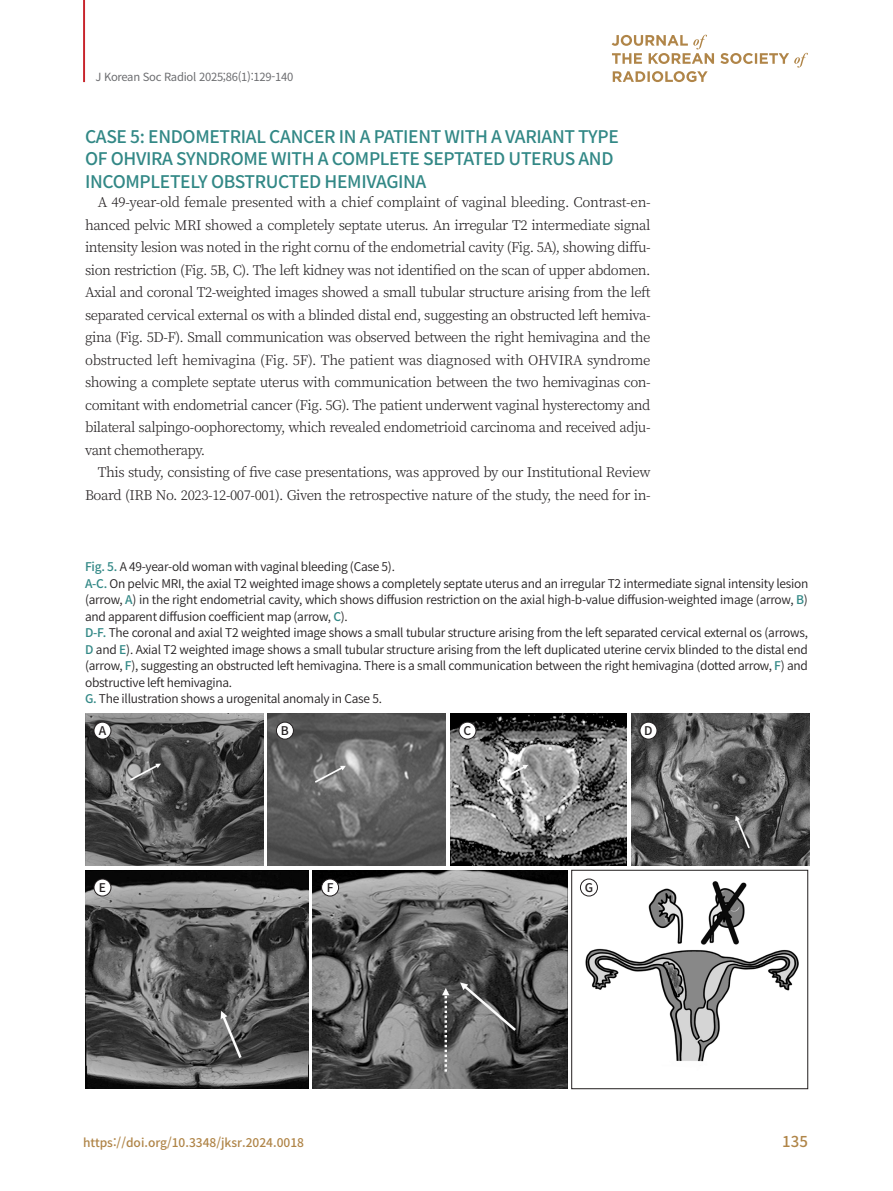
<style>
.page{position:relative;width:893px;height:1191px;background:#fff}
.page>*{position:absolute;margin:0;border:0;box-sizing:border-box;transform-origin:0 0}
.소제목1{font:500 17.4px/22.5px "Noto Sans CJ Kkr";letter-spacing:-.02em;color:#328886}
.t1{font:500 15px "Noto Sans CJ Kkr";color:#b08548}
.영문본문{font:300 13.5px/22.5px "Noto Serif CJ Kkr";letter-spacing:-.03em;color:#231f20;text-align:justify}
.그림제목1{font:600 12px/16.5px "Noto Sans CJ Kkr";letter-spacing:-.02em;color:#231f20;text-align:justify}
.그림제목{font:600 12px "Noto Sans CJ Kkr";letter-spacing:-.02em;color:#231f20}
.t2{font:500 12px "Noto Sans CJ Kkr";color:#b08548}
.캡션{font:500 12px "Noto Sans CJ Kkr";color:#231f20}
.t3{font:11.25px "Noto Sans CJ Kkr";letter-spacing:-.025em;color:#6c6d70}
.s1{font-weight:500;color:#328886}
</style>
<div class="page">
<hr style="left:83px;top:0;width:2px;height:82px;background:#c8242b">
<svg style="left:612px;top:35px;width:196px;height:47px"></svg>
<img style="left:85px;top:713px;width:178px;height:153px">
<img style="left:267px;top:713px;width:179px;height:153px">
<img style="left:450px;top:713px;width:177px;height:153px">
<img style="left:631px;top:713px;width:179px;height:153px">
<img style="left:85px;top:870px;width:223px;height:219px">
<img style="left:313px;top:870px;width:254px;height:219px">
<img style="left:580px;top:878px;width:219px;height:184px">
<div style="left:571px;top:870px;width:237px;height:219px;border:1px solid #231f20"></div>
<div style="left:94px;top:722px;width:17px;height:17px;background:#fff;border-radius:50%"></div>
<div style="left:94px;top:722px;width:17px;height:17px;border:1px solid #231f20;border-radius:50%"></div>
<div style="left:459px;top:722px;width:17px;height:17px;background:#fff;border-radius:50%"></div>
<div style="left:459px;top:722px;width:17px;height:17px;border:1px solid #231f20;border-radius:50%"></div>
<div style="left:640px;top:722px;width:17px;height:17px;background:#fff;border-radius:50%"></div>
<div style="left:640px;top:722px;width:17px;height:17px;border:1px solid #231f20;border-radius:50%"></div>
<div style="left:94px;top:879px;width:17px;height:17px;background:#fff;border-radius:50%"></div>
<div style="left:94px;top:879px;width:17px;height:17px;border:1px solid #231f20;border-radius:50%"></div>
<div style="left:322px;top:879px;width:17px;height:17px;background:#fff;border-radius:50%"></div>
<div style="left:321px;top:879px;width:18px;height:17px;border:1px solid #231f20;border-radius:50%"></div>
<div style="left:580px;top:879px;width:17px;height:17px;background:#fff;border-radius:50%"></div>
<div style="left:580px;top:879px;width:18px;height:17px;border:1px solid #231f20;border-radius:50%"></div>
<div style="left:276px;top:722px;width:17px;height:17px;background:#fff;border-radius:50%"></div>
<div style="left:276px;top:722px;width:18px;height:17px;border:1px solid #231f20;border-radius:50%"></div>
<p class="t3" style="left:96px;top:70px;width:199px">J Korean Soc Radiol 2025;86(1):129-140</p>
<p class="소제목1" style="left:85px;top:126px;width:535px">CASE 5: ENDOMETRIAL CANCER IN A PATIENT WITH A VARIANT TYPE<br>OF OHVIRA SYNDROME WITH A COMPLETE SEPTATED UTERUS AND<br>INCOMPLETELY OBSTRUCTED HEMIVAGINA</p>
<p class="영문본문" style="left:85px;top:191px;width:567px;text-indent:13px">A 49-year-old female presented with a chief complaint of vaginal bleeding. Contrast-en&shy;hanced pelvic MRI showed a completely septate uterus. An irregular T2 intermediate signal intensity lesion was noted in the right cornu of the endometrial cavity (Fig. 5A), showing diffu&shy;sion restriction (Fig. 5B, C). The left kidney was not identified on the scan of upper abdomen.<br>Axial and coronal T2-weighted images showed a small tubular structure arising from the left separated cervical external os with a blinded distal end, suggesting an obstructed left hemiva&shy;gina (Fig. 5D-F). Small communication was observed between the right hemivagina and the obstructed left hemivagina (Fig. 5F). The patient was diagnosed with OHVIRA syndrome showing a complete septate uterus with communication between the two hemivaginas con&shy;comitant with endometrial cancer (Fig. 5G). The patient underwent vaginal hysterectomy and bilateral salpingo-oophorectomy, which revealed endometrioid carcinoma and received adju&shy;vant chemotherapy.</p>
<p class="영문본문" style="left:85px;top:461px;width:567px;text-align:right">This study, consisting of five case presentations, was approved by our Institutional Review<br>Board (IRB No. 2023-12-007-001). Given the retrospective nature of the study, the need for in-</p>
<p class="그림제목" style="left:85px;top:560px;width:311px"><span class="s1">Fig. 5.</span> A 49-year-old woman with vaginal bleeding (Case 5).</p>
<p class="그림제목1" style="left:85px;top:575px;width:725px"><span class="s1">A-C.</span> On pelvic MRI, the axial T2 weighted image shows a completely septate uterus and an irregular T2 intermediate signal intensity lesion (arrow, <span class="s1">A</span>) in the right endometrial cavity, which shows diffusion restriction on the axial high-b-value diffusion-weighted image (arrow, <span class="s1">B</span>) and apparent diffusion coefficient map (arrow, <span class="s1">C</span>).</p>
<p class="그림제목1" style="left:85px;top:625px;width:724px"><span class="s1">D-F.</span> The coronal and axial T2 weighted image shows a small tubular structure arising from the left separated cervical external os (arrows, <span class="s1">D</span> and <span class="s1">E</span>). Axial T2 weighted image shows a small tubular structure arising from the left duplicated uterine cervix blinded to the distal end (arrow, <span class="s1">F</span>), suggesting an obstructed left hemivagina. There is a small communication between the right hemivagina (dotted arrow, <span class="s1">F</span>) and obstructive left hemivagina.</p>
<p class="그림제목1" style="left:85px;top:691px;width:298px"><span class="s1">G.</span> The illustration shows a urogenital anomaly in Case 5.</p>
<p class="캡션" style="left:99px;top:724px;width:9px">A</p>
<p class="캡션" style="left:464px;top:724px;width:9px">C</p>
<p class="캡션" style="left:644px;top:724px;width:10px">D</p>
<p class="캡션" style="left:281px;top:724px;width:10px">B</p>
<p class="캡션" style="left:99px;top:881px;width:9px">E</p>
<p class="캡션" style="left:327px;top:881px;width:8px">F</p>
<p class="캡션" style="left:585px;top:881px;width:10px">G</p>
<p class="t2" style="left:83px;top:1135px;width:222px">https://doi.org/10.3348/jksr.2024.0018</p>
<p class="t1" style="left:782px;top:1132px;width:27px">135</p>
</div>
